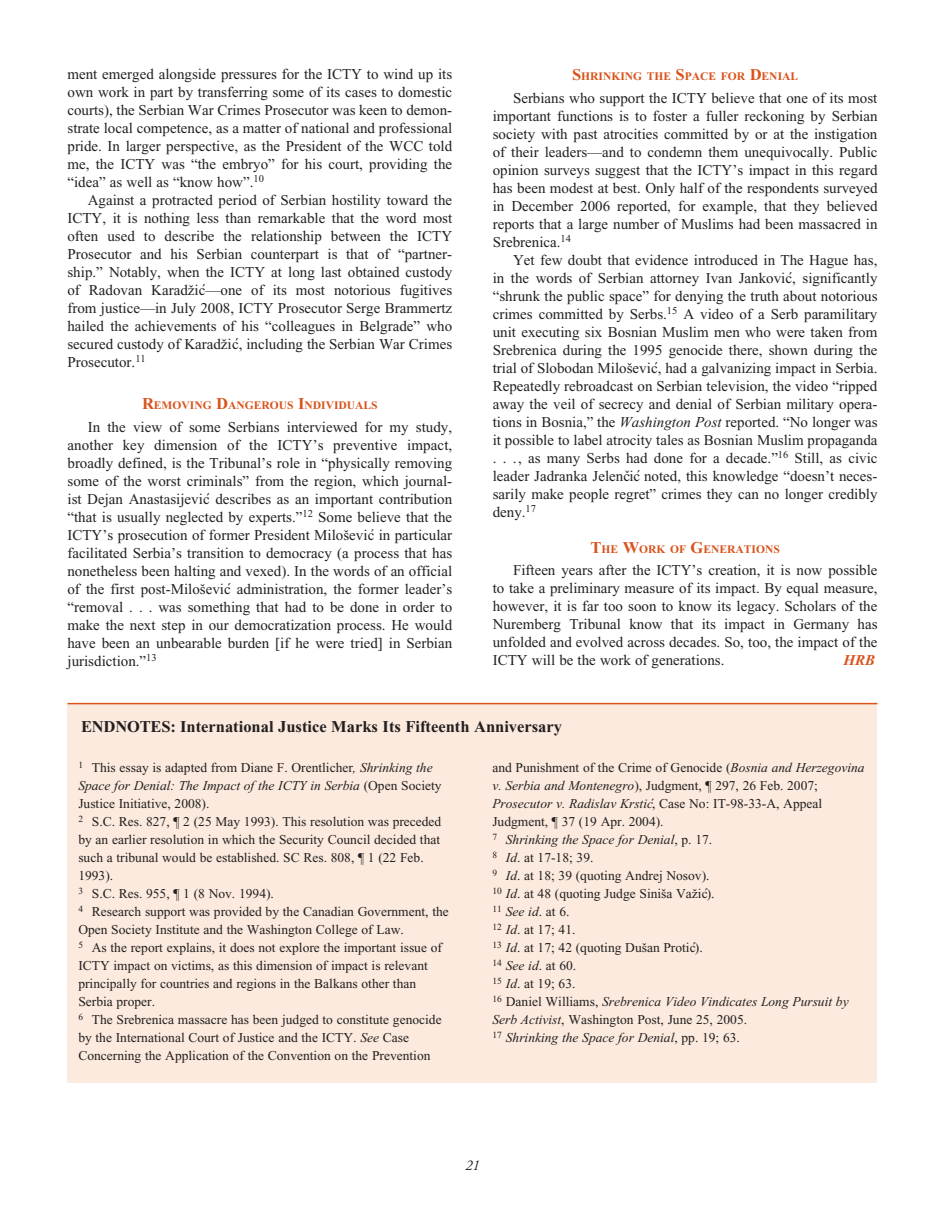
<style>
.page{position:relative;width:945px;height:1215px;background:#fff}
.page>*{position:absolute;margin:0;border:0;box-sizing:border-box;transform-origin:0 0}
.t1{font:700 16.5px "Times";color:#231f20}
.t2{font:15px/18px "Times";color:#231f20;text-align:justify}
.t3{font:italic 700 15px "Times";color:#d9531c}
.t4{font:italic 15px "Adobe Garamond";color:#231f20;scale:.95 1}
.t5{font:13.5px/18px "Times";color:#231f20}
.t6{font:700 11.55px "Times New Roman";color:#d9531c}
.s1{font-size:16.5px}
.s2{font-style:italic}
</style>
<div class="page">
<div style="left:68px;top:704px;width:809px;height:379px;background:#fbeadd"></div>
<hr style="left:68px;top:703px;width:810px;height:1px;background:#d9531c">
<p class="t2" style="left:68px;top:65px;width:386px">ment emerged alongside pressures for the ICTY to wind up its own work in part by transferring some of its cases to domestic courts), the Serbian War Crimes Prosecutor was keen to demon&shy;strate local competence, as a matter of national and professional pride. In larger perspective, as the President of the WCC told me, the ICTY was “the embryo” for his court, providing the “idea” as well as “know how”.<sup>10</sup></p>
<p class="t2" style="left:67px;top:191px;width:386px;text-indent:20px">Against a protracted period of Serbian hostility toward the ICTY, it is nothing less than remarkable that the word most often used to describe the relationship between the ICTY Prosecutor and his Serbian counterpart is that of “partner&shy;ship.” Notably, when the ICTY at long last obtained custody of Radovan Karadži ´c—one of its most notorious fugitives from justice—in July 2008, ICTY Prosecutor Serge Brammertz hailed the achievements of his “colleagues in Belgrade” who secured custody of Karadži ´c, including the Serbian War Crimes Prosecutor.<sup>11</sup></p>
<p class="t6" style="left:142px;top:399px;width:237px"><span class="s1">R</span>EMOVING <span class="s1">D</span>ANGEROUS <span class="s1">I</span>NDIVIDUAL S</p>
<p class="t2" style="left:67px;top:418px;width:386px;text-indent:20px">In the view of some Serbians interviewed for my study, another key dimension of the ICTY’s preventive impact, broadly defined, is the Tribunal’s role in “physically removing some of the worst criminals” from the region, which journal&shy;ist Dejan Anastasijevi ´c describes as an important contribution “that is usually neglected by experts.”<sup>12</sup> Some believe that the ICTY’s prosecution of former President Miloševi ´c in particular facilitated Serbia’s transition to democracy (a process that has nonetheless been halting and vexed). In the words of an official of the first post-Miloševi ´c administration, the former leader’s “removal . . . was something that had to be done in order to make the next step in our democratization process. He would have been an unbearable burden [if he were tried] in Serbian jurisdiction.”<sup>13</sup></p>
<p class="t6" style="left:572px;top:70px;width:223px"><span class="s1">S</span>HRINKING THE <span class="s1">S</span>PACE FOR <span class="s1">D</span>ENIAL</p>
<p class="t2" style="left:493px;top:89px;width:386px;text-indent:20px">Serbians who support the ICTY believe that one of its most important functions is to foster a fuller reckoning by Serbian society with past atrocities committed by or at the instigation of their leaders—and to condemn them unequivocally. Public opinion surveys suggest that the ICTY’s impact in this regard has been modest at best. Only half of the respondents surveyed in December 2006 reported, for example, that they believed reports that a large number of Muslims had been massacred in Srebrenica.<sup>14</sup></p>
<p class="t2" style="left:493px;top:251px;width:386px;text-indent:20px">Yet few doubt that evidence introduced in The Hague has, in the words of Serbian attorney Ivan Jankovi ´c, significantly “shrunk the public space” for denying the truth about notorious crimes committed by Serbs.<sup>15</sup> A video of a Serb paramilitary unit executing six Bosnian Muslim men who were taken from Srebrenica during the 1995 genocide there, shown during the trial of Slobodan Miloševi ´c, had a galvanizing impact in Serbia.<br>Repeatedly rebroadcast on Serbian television, the video “ripped away the veil of secrecy and denial of Serbian military opera&shy;tions in Bosnia,” the <span class="s2">Washington Post</span> reported. “No longer was it possible to label atrocity tales as Bosnian Muslim propaganda . . ., as many Serbs had done for a decade.”<sup>16</sup> Still, as civic leader Jadranka Jelencˇic´ noted, this knowledge “doesn’t neces&shy;sarily make people regret” crimes they can no longer credibly deny.<sup>17</sup></p>
<p class="t6" style="left:590px;top:543px;width:191px"><span class="s1">T</span>HE <span class="s1">W</span>ORK OF <span class="s1">G</span>ENERATIONS</p>
<p class="t2" style="left:493px;top:561px;width:386px;text-indent:20px">Fifteen years after the ICTY’s creation, it is now possible to take a preliminary measure of its impact. By equal measure, however, it is far too soon to know its legacy. Scholars of the Nuremberg Tribunal know that its impact in Germany has unfolded and evolved across decades. So, too, the impact of the ICTY will be the work of generations.</p>
<p class="t3" style="left:844px;top:652px;width:33px">HRB</p>
<p class="t1" style="left:81px;top:717px;width:483px">Endnote s: International Justice Marks Its Fifteenth Anniversary</p>
<p class="t5" style="left:492px;top:759px;width:374px">and Punishment of the Crime of Genocide (<span class="s2">Bosnia and Herzegovina v. Serbia and Montenegro</span>), Judgment, ¶ 297, 26 Feb. 2007; <span class="s2">Prosecutor v. Radislav Krstic´</span>, Case No: IT-98-33-A, Appeal Judgment, ¶ 37 (19 Apr. 2004).<br><sup>7</sup> <span class="s2">Shrinking the Space for Denial</span>, p. 17.<br><sup>8</sup> <span class="s2">Id</span>. at 17-18; 39.<br><sup>9</sup> <span class="s2">Id</span>. at 18; 39 (quoting Andrej Nosov).<br><sup>10</sup> <span class="s2">Id</span>. at 48 (quoting Judge Siniša Važic´).<br><sup>11</sup> <span class="s2">See id</span>. at 6.<br><sup>12</sup> <span class="s2">Id</span>. at 17; 41.<br><sup>13</sup> <span class="s2">Id</span>. at 17; 42 (quoting Dušan Protic´).<br><sup>14</sup> <span class="s2">See id</span>. at 60.<br><sup>15</sup> <span class="s2">Id</span>. at 19; 63.<br><sup>16</sup> Daniel Williams, <span class="s2">Srebrenica Video Vindicates Long Pursuit by Serb Activist</span>, Washington Post, June 25, 2005.<br><sup>17</sup> <span class="s2">Shrinking the Space for Denial</span>, pp. 19; 63.</p>
<p class="t5" style="left:78px;top:759px;width:372px"><sup>1</sup> This essay is adapted from Diane F. Orentlicher<span class="s2">, Shrinking the Space for Denial: The Impact of the ICTY in Serbia</span> (Open Society Justice Initiative, 2008).<br><sup>2</sup> S.C. Res. 827, ¶ 2 (25 May 1993). This resolution was preceded by an earlier resolution in which the Security Council decided that such a tribunal would be established. SC Res. 808, ¶ 1 (22 Feb.<br>1993).<br><sup>3</sup> S.C. Res. 955, ¶ 1 (8 Nov. 1994).<br><sup>4</sup> Research support was provided by the Canadian Government, the Open Society Institute and the Washington College of Law.<br><sup>5</sup> As the report explains, it does not explore the important issue of ICTY impact on victims, as this dimension of impact is relevant principally for countries and regions in the Balkans other than Serbia proper.<br><sup>6</sup> The Srebrenica massacre has been judged to constitute genocide by the International Court of Justice and the ICTY. <span class="s2">See</span> Case Concerning the Application of the Convention on the Prevention</p>
<p class="t4" style="left:466px;top:1157px;width:16px">21</p>
</div>
